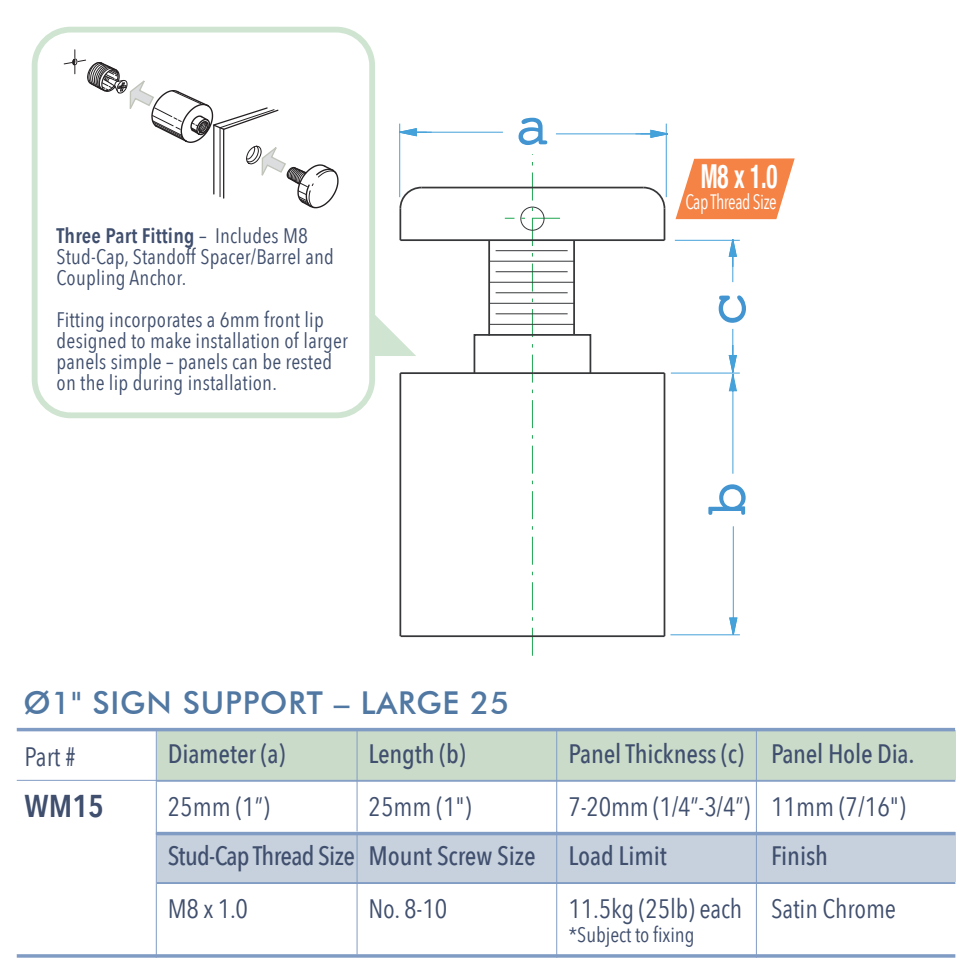
<style>
.page{position:relative;width:972px;height:972px;background:#fff}
.page>*{position:absolute;margin:0;border:0;box-sizing:border-box;transform-origin:0 0}
.t1{font:57.4px "Courier";color:#4295d1}
.t2{font:700 condensed 33.07px "Helvetica Neue";color:#fff;scale:.69 1}
.t3{font:500 31.5px "Futura BT";letter-spacing:.025em;color:#5078a2}
.t4{font:600 31.5px "Avenir Next Condensed";color:#404f6e}
.t5{font:26.6px "Avenir Next Condensed";letter-spacing:-.005em;color:#404f6e}
.t6{font:500 26.6px "Avenir Next Condensed";letter-spacing:-.005em;color:#404f6e}
.t7{font:500 26.6px "Avenir Next Condensed";letter-spacing:-.025em;color:#404f6e}
.t8{font:21px/21px "Avenir Next Condensed";letter-spacing:.01em;color:#404f6e}
.t9{font:20.82px "Avenir Next Condensed";letter-spacing:-.025em;color:#fff;scale:.86 1}
.s1{font-weight:600}
</style>
<div class="page">
<div style="left:157px;top:832px;width:797px;height:49px;background:#c7d1dd"></div>
<div style="left:157px;top:730px;width:797px;height:49px;background:#cbdbc9"></div>
<svg style="left:17px;top:727px;width:937px;height:4px;background:#9cb1d0"></svg>
<hr style="left:17px;top:780px;width:937px;height:1px;background:#819cc4">
<hr style="left:157px;top:780px;width:798px;height:1px;background:#819cc4">
<hr style="left:156px;top:729px;width:1px;height:103px;background:#819cc4">
<hr style="left:356px;top:729px;width:1px;height:102px;background:#819cc4">
<hr style="left:556px;top:729px;width:1px;height:103px;background:#819cc4">
<hr style="left:755px;top:729px;width:1px;height:103px;background:#819cc4">
<svg style="left:157px;top:831px;width:798px;height:4px;background:#9ab0cf"></svg>
<hr style="left:157px;top:882px;width:798px;height:1px;background:#819cc4">
<hr style="left:156px;top:831px;width:1px;height:124px;background:#819cc4">
<hr style="left:356px;top:831px;width:1px;height:123px;background:#819cc4">
<hr style="left:556px;top:831px;width:1px;height:124px;background:#819cc4">
<hr style="left:755px;top:831px;width:1px;height:124px;background:#819cc4">
<hr style="left:17px;top:954px;width:938px;height:3px;background:#819cc4">
<svg style="left:504px;top:154px;width:56px;height:501px"></svg>
<hr style="left:399px;top:208px;width:2px;height:32px;background:#363739">
<svg style="left:399px;top:186px;width:24px;height:24px"></svg>
<hr style="left:663px;top:208px;width:2px;height:32px;background:#363739">
<svg style="left:641px;top:186px;width:25px;height:24px"></svg>
<hr style="left:421px;top:187px;width:222px;height:1px;background:#363739">
<hr style="left:400px;top:239px;width:264px;height:2px;background:#363739">
<hr style="left:488px;top:240px;width:2px;height:95px;background:#363739">
<hr style="left:573px;top:240px;width:2px;height:94px;background:#363739">
<div style="left:520px;top:207px;width:24px;height:23px;border:1px solid #363739;border-radius:50%"></div>
<hr style="left:489px;top:261px;width:85px;height:1px;background:#363739">
<hr style="left:495px;top:250px;width:72px;height:1px;background:#363739">
<hr style="left:489px;top:282px;width:85px;height:1px;background:#363739">
<hr style="left:495px;top:271px;width:72px;height:1px;background:#363739">
<hr style="left:489px;top:303px;width:85px;height:1px;background:#363739">
<hr style="left:495px;top:292px;width:72px;height:1px;background:#363739">
<hr style="left:489px;top:324px;width:85px;height:1px;background:#363739">
<hr style="left:495px;top:313px;width:72px;height:1px;background:#363739">
<hr style="left:399px;top:373px;width:2px;height:263px;background:#363739">
<hr style="left:663px;top:373px;width:2px;height:263px;background:#363739">
<hr style="left:400px;top:372px;width:133px;height:2px;background:#363739">
<hr style="left:533px;top:372px;width:131px;height:2px;background:#363739">
<hr style="left:400px;top:635px;width:264px;height:2px;background:#363739">
<div style="left:473px;top:334px;width:118px;height:40px;border:2px solid #363739"></div>
<hr style="left:399px;top:124px;width:1px;height:73px;background:#45a1d9">
<hr style="left:665px;top:124px;width:1px;height:73px;background:#45a1d9">
<svg style="left:399px;top:128px;width:33px;height:8px"></svg>
<hr style="left:399px;top:132px;width:104px;height:1px;background:#45a1d9">
<svg style="left:635px;top:130px;width:33px;height:8px"></svg>
<hr style="left:555px;top:134px;width:112px;height:1px;background:#45a1d9">
<svg style="left:728px;top:239px;width:8px;height:43px"></svg>
<hr style="left:674px;top:240px;width:65px;height:1px;background:#45a1d9">
<hr style="left:670px;top:373px;width:69px;height:1px;background:#45a1d9">
<svg style="left:728px;top:328px;width:8px;height:146px"></svg>
<svg style="left:729px;top:526px;width:8px;height:110px"></svg>
<hr style="left:670px;top:634px;width:69px;height:1px;background:#45a1d9">
<svg style="left:675px;top:158px;width:119px;height:61px;background:#f69763"></svg>
<svg style="left:375px;top:315px;width:41px;height:63px"></svg>
<div style="left:32px;top:27px;width:343px;height:391px;background:#d0e5d1;border-radius:39px"></div>
<div style="left:38px;top:33px;width:331px;height:379px;background:#fff;border-radius:33px"></div>
<svg style="left:63px;top:50px;width:276px;height:159px"></svg>
<p class="t8" style="left:57px;top:224px;width:279px"><span class="s1">Three Part Fitting</span> – Includes M8<br>Stud-Cap, Standoff Spacer/Barrel and<br>Coupling Anchor.</p>
<p class="t8" style="left:57px;top:308px;width:293px">Fitting incorporates a 6mm front lip designed to make installation of larger panels simple – panels can be rested on the lip during installation.</p>
<h1 class="t1" style="left:514px;top:82px;width:36px">a</h1>
<h2 class="t2" style="left:700px;top:149px;width:113px">M8 x 1.0</h2>
<p class="t9" style="left:685px;top:184px;width:108px">Cap Thread Size</p>
<h1 class="t1" style="left:682px;top:325px;width:36px;rotate:-90deg">c</h1>
<h1 class="t1" style="left:682px;top:516px;width:36px;rotate:-90deg">b</h1>
<h3 class="t3" style="left:23px;top:683px;width:487px">Ø1" SIGN SUPPORT – LARGE 25</h3>
<p class="t6" style="left:168px;top:737px;width:119px">Diameter (a)</p>
<p class="t5" style="left:168px;top:783px;width:104px">25mm (1”)</p>
<p class="t6" style="left:368px;top:737px;width:98px">Length (b)</p>
<p class="t5" style="left:368px;top:783px;width:104px">25mm (1")</p>
<p class="t5" style="left:25px;top:733px;width:52px">Part #</p>
<h3 class="t4" style="left:25px;top:778px;width:81px">WM15</h3>
<p class="t7" style="left:168px;top:839px;width:189px">Stud-Cap Thread Size</p>
<p class="t5" style="left:168px;top:885px;width:82px">M8 x 1.0</p>
<p class="t6" style="left:368px;top:839px;width:169px">Mount Screw Size</p>
<p class="t5" style="left:368px;top:885px;width:80px">No. 8-10</p>
<p class="t6" style="left:568px;top:737px;width:177px">Panel Thickness (c)</p>
<p class="t5" style="left:568px;top:783px;width:183px">7-20mm (1/4”-3/4”)</p>
<p class="t6" style="left:568px;top:839px;width:100px">Load Limit</p>
<p class="t5" style="left:568px;top:885px;width:175px">11.5kg (25lb) each</p>
<p class="t8" style="left:568px;top:923px;width:127px">*Subject to fixing</p>
<p class="t6" style="left:770px;top:737px;width:145px">Panel Hole Dia.</p>
<p class="t5" style="left:770px;top:783px;width:136px">11mm (7/16")</p>
<p class="t6" style="left:770px;top:839px;width:59px">Finish</p>
<p class="t5" style="left:770px;top:885px;width:126px">Satin Chrome</p>
</div>
